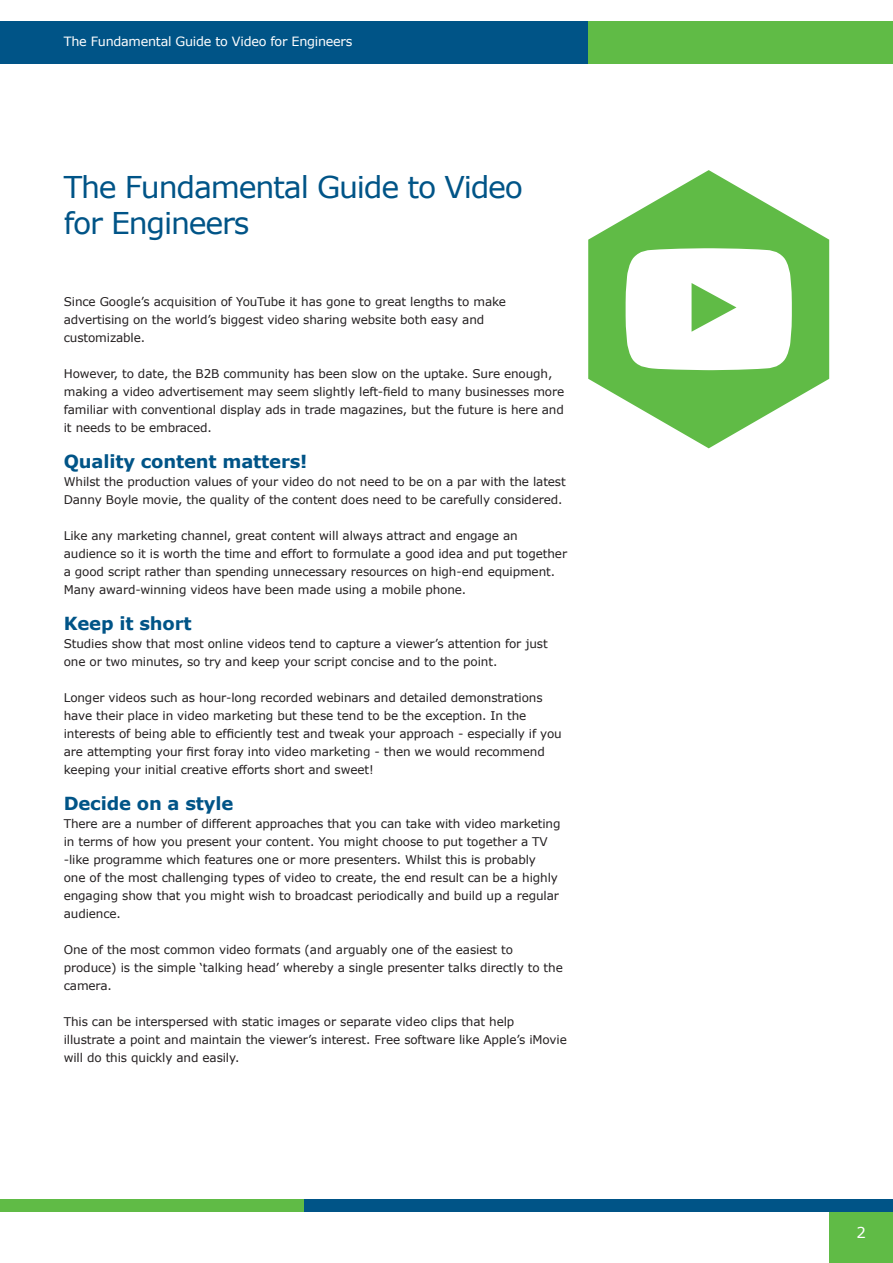
<style>
.page{position:relative;width:893px;height:1263px;background:#fff}
.page>*{position:absolute;margin:0;border:0;box-sizing:border-box;transform-origin:0 0}
.t1{font:30px/36px "Verdana";letter-spacing:-.04em;color:#005487}
.t2{font:700 18px "Verdana";letter-spacing:-.01em;color:#005487}
.t3{font:15px "Verdana";color:#fff}
.t4{font:12.75px "Verdana";letter-spacing:-.02em;color:#fff}
.t5{font:12px/18px "Verdana";letter-spacing:-.01em;color:#231f20}
</style>
<div class="page">
<div style="left:829px;top:1200px;width:64px;height:63px;background:#60bb46"></div>
<div style="left:0;top:21px;width:588px;height:43px;background:#005487"></div>
<div style="left:588px;top:21px;width:305px;height:43px;background:#60bb46"></div>
<div style="left:0;top:1199px;width:305px;height:13px;background:#60bb46"></div>
<div style="left:305px;top:1199px;width:588px;height:13px;background:#005487"></div>
<svg style="left:588px;top:170px;width:241px;height:278px;fill:#60bb46"></svg>
<svg style="left:626px;top:248px;width:166px;height:122px"></svg>
<p class="t4" style="left:64px;top:33px;width:290px">The Fundamental Guide to Video for Engineers</p>
<h1 class="t1" style="left:64px;top:170px;width:461px">The Fundamental Guide to Video for Engineers</h1>
<p class="t5" style="left:64px;top:293px;width:444px">Since Google’s acquisition of YouTube it has gone to great lengths to make advertising on the world’s biggest video sharing website both easy and customizable.</p>
<p class="t5" style="left:64px;top:365px;width:502px">However, to date, the B2B community has been slow on the uptake. Sure enough, making a video advertisement may seem slightly left-field to many businesses more familiar with conventional display ads in trade magazines, but the future is here and it needs to be embraced.</p>
<h2 class="t2" style="left:64px;top:450px;width:245px">Quality content matters!</h2>
<p class="t5" style="left:64px;top:473px;width:504px">Whilst the production values of your video do not need to be on a par with the latest<br>Danny Boyle movie, the quality of the content does need to be carefully considered.</p>
<p class="t5" style="left:64px;top:527px;width:505px">Like any marketing channel, great content will always attract and engage an audience so it is worth the time and effort to formulate a good idea and put together a good script rather than spending unnecessary resources on high-end equipment.<br>Many award-winning videos have been made using a mobile phone.</p>
<h2 class="t2" style="left:64px;top:612px;width:129px">Keep it short</h2>
<p class="t5" style="left:64px;top:635px;width:485px">Studies show that most online videos tend to capture a viewer’s attention for just one or two minutes, so try and keep your script concise and to the point.</p>
<p class="t5" style="left:64px;top:689px;width:500px">Longer videos such as hour-long recorded webinars and detailed demonstrations have their place in video marketing but these tend to be the exception. In the interests of being able to efficiently test and tweak your approach - especially if you are attempting your first foray into video marketing - then we would recommend keeping your initial creative efforts short and sweet!</p>
<h2 class="t2" style="left:64px;top:792px;width:171px">Decide on a style</h2>
<p class="t5" style="left:64px;top:815px;width:498px">There are a number of different approaches that you can take with video marketing in terms of how you present your content. You might choose to put together a TV -like programme which features one or more presenters. Whilst this is probably one of the most challenging types of video to create, the end result can be a highly engaging show that you might wish to broadcast periodically and build up a regular audience.</p>
<p class="t5" style="left:64px;top:941px;width:501px">One of the most common video formats (and arguably one of the easiest to produce) is the simple ‘talking head’ whereby a single presenter talks directly to the camera.</p>
<p class="t5" style="left:64px;top:1013px;width:505px">This can be interspersed with static images or separate video clips that help illustrate a point and maintain the viewer’s interest. Free software like Apple’s iMovie will do this quickly and easily.</p>
<p class="t3" style="left:856px;top:1223px;width:11px">2</p>
</div>
